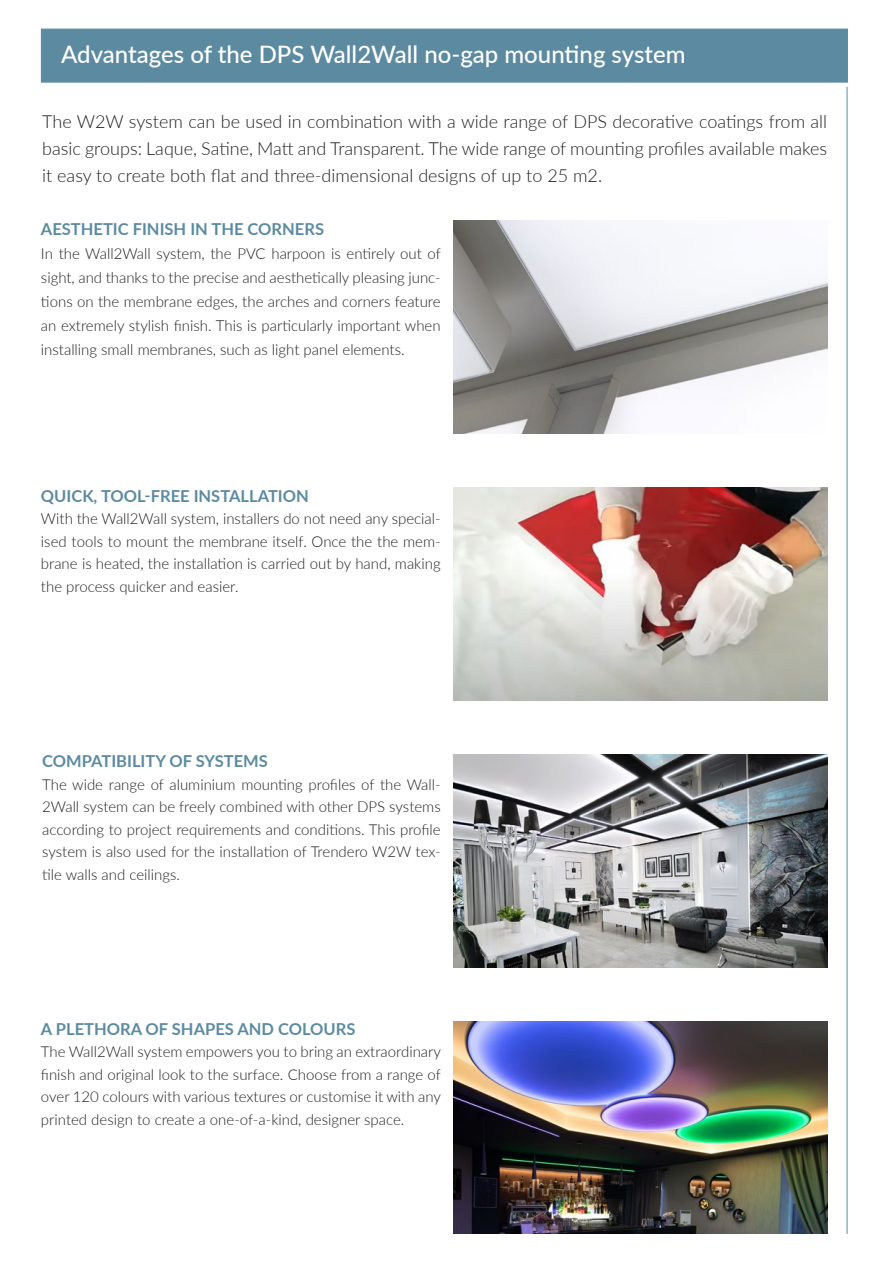
<style>
.page{position:relative;width:893px;height:1263px;background:#fff}
.page>*{position:absolute;margin:0;border:0;box-sizing:border-box;transform-origin:0 0}
.t1{font:500 24px "Lato";color:#fff}
.t2{font:300 18px/27px "Lato";color:#231f20;text-align:justify}
.t3{font:700 16.5px "Lato";color:#5c8ba1}
.t4{font:300 15.15px/24px "Lato";color:#231f20;text-align:justify}
.t5{font:300 15px/22.5px "Lato";color:#231f20;text-align:justify}
</style>
<div class="page">
<div style="left:41px;top:29px;width:807px;height:53px;background:#5c8ba1"></div>
<hr style="left:847px;top:87px;width:1px;height:1147px;background:#5c8ba1">
<img style="left:453px;top:754px;width:374px;height:213px">
<img style="left:453px;top:1021px;width:374px;height:213px">
<img style="left:453px;top:221px;width:374px;height:212px">
<img style="left:453px;top:488px;width:374px;height:212px">
<p class="t1" style="left:61px;top:37px;width:626px">Advantages of the DPS Wall2Wall no-gap mounting system</p>
<p class="t2" style="left:42px;top:108px;width:786px">The W2W system can be used in combination with a wide range of DPS decorative coatings from all basic groups: Laque, Satine, Matt and Transparent. The wide range of mounting profiles available makes it easy to create both flat and three-dimensional designs of up to 25 m2.</p>
<p class="t3" style="left:41px;top:217px;width:285px">AESTHETIC FINISH IN THE CORNERS</p>
<p class="t4" style="left:41px;top:241px;width:401px">In the Wall2Wall system, the PVC harpoon is entirely out of sight, and thanks to the precise and aesthetically pleasing junc&shy;tions on the membrane edges, the arches and corners feature an extremely stylish finish. This is particularly important when installing small membranes, such as light panel elements.</p>
<p class="t3" style="left:41px;top:484px;width:269px">QUICK, TOOL-FREE INSTALLATION</p>
<p class="t4" style="left:41px;top:507px;width:401px;line-height:22.5px">With the Wall2Wall system, installers do not need any special&shy;ised tools to mount the membrane itself. Once the the mem&shy;brane is heated, the installation is carried out by hand, making the process quicker and easier.</p>
<p class="t3" style="left:42px;top:749px;width:227px">COMPATIBILITY OF SYSTEMS</p>
<p class="t5" style="left:42px;top:773px;width:400px">The wide range of aluminium mounting profiles of the Wall-2Wall system can be freely combined with other DPS systems according to project requirements and conditions. This profile system is also used for the installation of Trendero W2W tex&shy;tile walls and ceilings.</p>
<p class="t3" style="left:41px;top:1016px;width:316px">A PLETHORA OF SHAPES AND COLOURS</p>
<p class="t5" style="left:41px;top:1040px;width:402px">The Wall2Wall system empowers you to bring an extraordinary finish and original look to the surface. Choose from a range of over 120 colours with various textures or customise it with any printed design to create a one-of-a-kind, designer space.</p>
</div>
